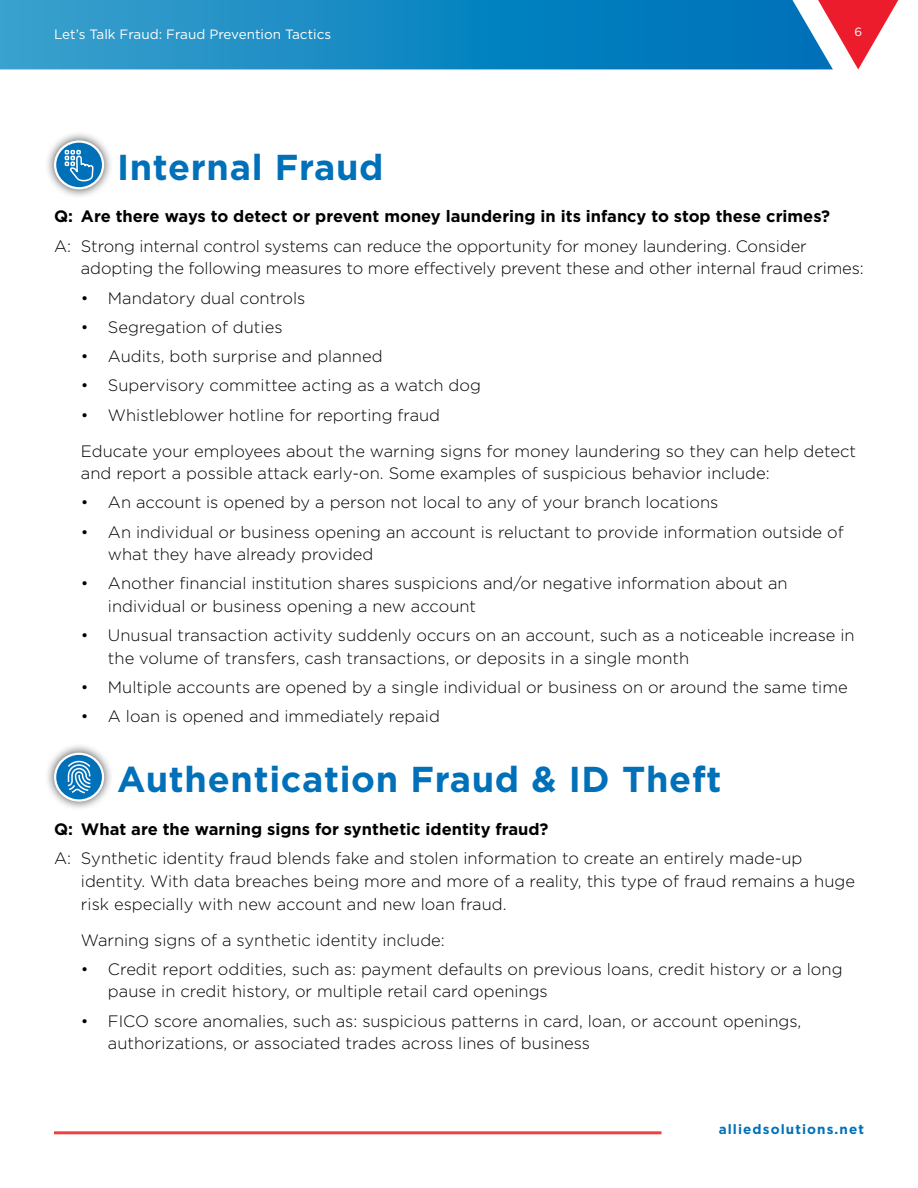
<style>
.page{position:relative;width:918px;height:1188px;background:#fff}
.page>*{position:absolute;margin:0;border:0;box-sizing:border-box;transform-origin:0 0}
.t1{font:700 36px "Gotham HTF";letter-spacing:.02em;color:#0070b9}
.t2{font:300 16.5px/22.5px "Gotham HTF";color:#000}
.t3{font:700 16.5px "Gotham HTF";color:#000}
.t4{font:13.5px "Gotham HTF";color:#fff}
.t5{font:700 13.5px "Gotham HTF";letter-spacing:.08em;color:#0070b9}
.t6{font:12px "Gotham HTF";color:#fff}
</style>
<div class="page">
<svg style="left:833px;top:0;width:66px;height:69px"></svg>
<svg style="left:0;top:0;width:833px;height:69px;background:#1989c2"></svg>
<hr style="left:54px;top:1131px;width:608px;height:3px;background:#ef4144">
<div style="left:44px;top:131px;width:70px;height:68px;background:#000;opacity:.75"></div>
<svg style="left:55px;top:142px;width:48px;height:46px"></svg>
<div style="left:54px;top:140px;width:50px;height:49px;border:2px solid #fff;border-radius:50%"></div>
<div style="left:44px;top:743px;width:70px;height:68px;background:#000;opacity:.75"></div>
<svg style="left:55px;top:754px;width:48px;height:47px"></svg>
<div style="left:54px;top:753px;width:50px;height:49px;border:2px solid #fff;border-radius:50%"></div>
<svg style="left:66px;top:760px;width:26px;height:35px"></svg>
<svg style="left:64px;top:0;width:30px;height:183px"></svg>
<p class="t4" style="left:54px;top:27px;width:279px">Let’s Talk Fraud: Fraud Prevention Tactics</p>
<p class="t6" style="left:854px;top:25px;width:9px">6</p>
<h1 class="t1" style="left:117px;top:146px;width:268px">Internal Fraud</h1>
<p class="t3" style="left:54px;top:207px;width:778px">Q: Are there ways to detect or prevent money laundering in its infancy to stop these crimes?</p>
<p class="t2" style="left:81px;top:234px;width:784px;text-indent:-27px">A: Strong internal control systems can reduce the opportunity for money laundering. Consider adopting the following measures to more effectively prevent these and other internal fraud crimes:</p>
<p class="t2" style="left:81px;top:286px;width:226px">• Mandatory dual controls</p>
<p class="t2" style="left:81px;top:315px;width:203px">• Segregation of duties</p>
<p class="t2" style="left:81px;top:345px;width:303px">• Audits, both surprise and planned</p>
<p class="t2" style="left:81px;top:374px;width:401px">• Supervisory committee acting as a watch dog</p>
<p class="t2" style="left:81px;top:396px;width:777px;line-height:36px">• Whistleblower hotline for reporting fraud<br>Educate your employees about the warning signs for money laundering so they can help detect</p>
<p class="t2" style="left:81px;top:462px;width:690px">and report a possible attack early-on. Some examples of suspicious behavior include:</p>
<p class="t2" style="left:81px;top:491px;width:639px">• An account is opened by a person not local to any of your branch locations</p>
<p class="t2" style="left:108px;top:520px;width:737px;text-indent:-27px">• An individual or business opening an account is reluctant to provide information outside of what they have already provided</p>
<p class="t2" style="left:108px;top:572px;width:681px;text-indent:-27px">• Another financial institution shares suspicions and/or negative information about an individual or business opening a new account</p>
<p class="t2" style="left:108px;top:624px;width:748px;text-indent:-27px">• Unusual transaction activity suddenly occurs on an account, such as a noticeable increase in the volume of transfers, cash transactions, or deposits in a single month</p>
<p class="t2" style="left:81px;top:676px;width:768px">• Multiple accounts are opened by a single individual or business on or around the same time</p>
<p class="t2" style="left:81px;top:705px;width:360px">• A loan is opened and immediately repaid</p>
<h1 class="t1" style="left:117px;top:759px;width:606px">Authentication Fraud &amp; ID Theft</h1>
<p class="t3" style="left:54px;top:820px;width:496px">Q: What are the warning signs for synthetic identity fraud?</p>
<p class="t2" style="left:81px;top:847px;width:776px;text-indent:-27px">A: Synthetic identity fraud blends fake and stolen information to create an entirely made-up identity. With data breaches being more and more of a reality, this type of fraud remains a huge risk especially with new account and new loan fraud.</p>
<p class="t2" style="left:81px;top:928px;width:365px">Warning signs of a synthetic identity include:</p>
<p class="t2" style="left:108px;top:957px;width:736px;text-indent:-27px">• Credit report oddities, such as: payment defaults on previous loans, credit history or a long pause in credit history, or multiple retail card openings</p>
<p class="t2" style="left:108px;top:1009px;width:695px;text-indent:-27px">• FICO score anomalies, such as: suspicious patterns in card, loan, or account openings, authorizations, or associated trades across lines of business</p>
<p class="t5" style="left:719px;top:1122px;width:147px">alliedsolutions.net</p>
</div>
